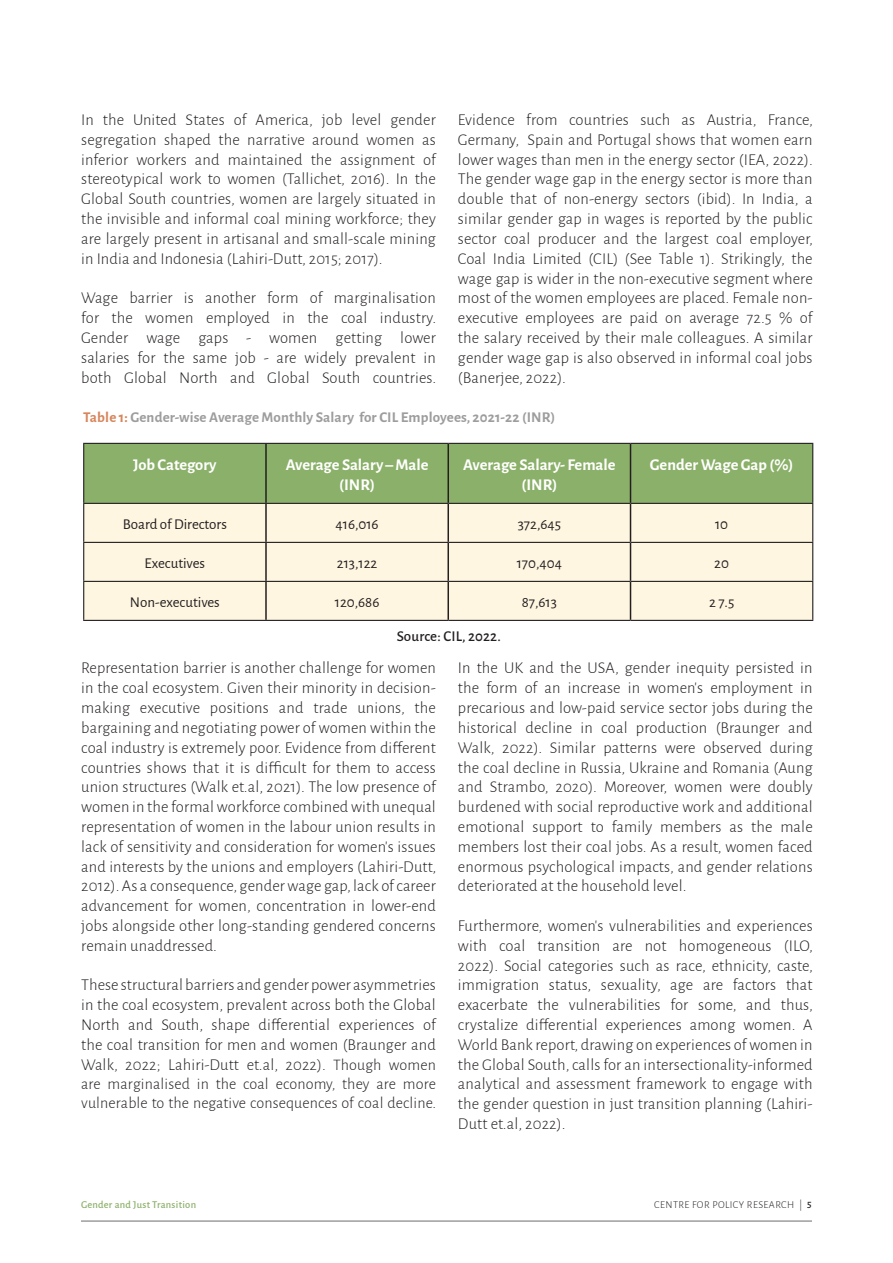
<style>
.page{position:relative;width:893px;height:1263px;background:#fff}
.page>*{position:absolute;margin:0;border:0;box-sizing:border-box;transform-origin:0 0}
.t1{font:300 16.5px/19.8px "Alegreya Sans";letter-spacing:.01em;color:#231f20;text-align:justify}
.t2{font:700 16.5px/19.8px "Alegreya Sans";color:#fff;text-align:center}
.t3{font:300 16.05px/19.2px "Alegreya Sans";letter-spacing:.01em;color:#231f20}
.t4{font:15px "Alegreya Sans";color:#231f20}
.t5{font:700 15px "Alegreya Sans";letter-spacing:.01em;color:#9d9d9e}
.t6{font:500 15px "Alegreya Sans";letter-spacing:.01em;color:#231f20}
.t7{font:300 10.5px "Alegreya Sans";letter-spacing:.04em;color:#231f20}
.t8{font:500 10.5px "Alegreya Sans";letter-spacing:.025em;color:#8bb069}
.s1{color:#d7865b}
.s2{font-size:16.05px}
.s3{font-weight:500}
</style>
<div class="page">
<div style="left:84px;top:444px;width:728px;height:59px;background:#8bb069"></div>
<div style="left:84px;top:504px;width:728px;height:116px;background:#fef6e1"></div>
<hr style="left:265px;top:444px;width:2px;height:59px;background:#231f20">
<hr style="left:447px;top:444px;width:2px;height:59px;background:#231f20">
<hr style="left:630px;top:444px;width:1px;height:59px;background:#231f20">
<hr style="left:265px;top:504px;width:2px;height:38px;background:#231f20">
<hr style="left:447px;top:504px;width:2px;height:38px;background:#231f20">
<hr style="left:630px;top:504px;width:1px;height:38px;background:#231f20">
<hr style="left:265px;top:543px;width:2px;height:38px;background:#231f20">
<hr style="left:447px;top:543px;width:2px;height:38px;background:#231f20">
<hr style="left:630px;top:543px;width:1px;height:38px;background:#231f20">
<hr style="left:265px;top:582px;width:2px;height:38px;background:#231f20">
<hr style="left:447px;top:582px;width:2px;height:38px;background:#231f20">
<hr style="left:630px;top:582px;width:1px;height:38px;background:#231f20">
<hr style="left:83px;top:443px;width:183px;height:1px;background:#231f20">
<hr style="left:83px;top:444px;width:1px;height:59px;background:#231f20">
<hr style="left:266px;top:443px;width:182px;height:1px;background:#231f20">
<hr style="left:448px;top:443px;width:182px;height:1px;background:#231f20">
<hr style="left:630px;top:443px;width:183px;height:1px;background:#231f20">
<hr style="left:812px;top:444px;width:1px;height:59px;background:#231f20">
<hr style="left:83px;top:503px;width:183px;height:1px;background:#231f20">
<hr style="left:83px;top:504px;width:1px;height:38px;background:#231f20">
<hr style="left:266px;top:503px;width:182px;height:1px;background:#231f20">
<hr style="left:448px;top:503px;width:182px;height:1px;background:#231f20">
<hr style="left:630px;top:503px;width:183px;height:1px;background:#231f20">
<hr style="left:812px;top:504px;width:1px;height:38px;background:#231f20">
<hr style="left:83px;top:542px;width:183px;height:1px;background:#231f20">
<hr style="left:83px;top:543px;width:1px;height:38px;background:#231f20">
<hr style="left:266px;top:542px;width:182px;height:1px;background:#231f20">
<hr style="left:448px;top:542px;width:182px;height:1px;background:#231f20">
<hr style="left:630px;top:542px;width:183px;height:1px;background:#231f20">
<hr style="left:812px;top:543px;width:1px;height:38px;background:#231f20">
<hr style="left:83px;top:581px;width:183px;height:1px;background:#231f20">
<hr style="left:83px;top:582px;width:1px;height:38px;background:#231f20">
<hr style="left:266px;top:581px;width:182px;height:1px;background:#231f20">
<hr style="left:448px;top:581px;width:182px;height:1px;background:#231f20">
<hr style="left:630px;top:581px;width:183px;height:1px;background:#231f20">
<hr style="left:812px;top:582px;width:1px;height:38px;background:#231f20">
<hr style="left:83px;top:620px;width:183px;height:1px;background:#231f20">
<hr style="left:266px;top:620px;width:182px;height:1px;background:#231f20">
<hr style="left:448px;top:620px;width:182px;height:1px;background:#231f20">
<hr style="left:630px;top:620px;width:183px;height:1px;background:#231f20">
<hr style="left:81px;top:1220px;width:731px;height:2px;background:#9d9d9e">
<p class="t1" style="left:81px;top:109px;width:356px">In the United States of America, job level gender segregation shaped the narrative around women as inferior workers and maintained the assignment of stereotypical work to women (Tallichet, 2016). In the Global South countries, women are largely situated in the invisible and informal coal mining workforce; they are largely present in artisanal and small-scale mining in India and Indonesia (Lahiri-Dutt, 2015; 2017).</p>
<p class="t1" style="left:81px;top:288px;width:357px">Wage barrier is another form of marginalisation for the women employed in the coal industry.<br>Gender wage gaps - women getting lower salaries for the same job - are widely prevalent in both Global North and Global South countries.</p>
<p class="t1" style="left:458px;top:109px;width:357px">Evidence from countries such as Austria, France, Germany, Spain and Portugal shows that women earn lower wages than men in the energy sector (IEA, 2022).<br>The gender wage gap in the energy sector is more than double that of non-energy sectors (ibid). In India, a similar gender gap in wages is reported by the public sector coal producer and the largest coal employer, Coal India Limited (CIL) (See Table 1). Strikingly, the wage gap is wider in the non-executive segment where most of the women employees are placed. Female non&shy;executive employees are paid on average 72.5 % of the salary received by their male colleagues. A similar gender wage gap is also observed in informal coal jobs (Banerjee, 2022).</p>
<p class="t5" style="left:83px;top:406px;width:474px"><span class="s1">Table 1:</span> Gender-wise Average Monthly Salary for CIL Employees, 2021-22 (INR)</p>
<p class="t2" style="left:133px;top:454px;width:85px">Job Category</p>
<p class="t2" style="left:286px;top:454px;width:144px">Average Salary – Male (INR)</p>
<p class="t2" style="left:463px;top:454px;width:154px">Average Salary- Female (INR)</p>
<p class="t2" style="left:650px;top:454px;width:145px">Gender Wage Gap (%)</p>
<p class="t4" style="left:123px;top:514px;width:106px">Board of Directors</p>
<p class="t4" style="left:336px;top:514px;width:44px">416,016</p>
<p class="t4" style="left:518px;top:514px;width:45px">372,645</p>
<p class="t4" style="left:715px;top:514px;width:15px">10</p>
<p class="t4" style="left:145px;top:553px;width:62px">Executives</p>
<p class="t4" style="left:337px;top:553px;width:42px">213,122</p>
<p class="t4" style="left:517px;top:553px;width:47px">170,404</p>
<p class="t4" style="left:714px;top:553px;width:16px">20</p>
<p class="t4" style="left:130px;top:592px;width:91px">Non-executives</p>
<p class="t4" style="left:335px;top:592px;width:46px">120,686</p>
<p class="t4" style="left:522px;top:592px;width:37px">87,613</p>
<p class="t4" style="left:709px;top:592px;width:27px">2 7.5</p>
<p class="t6" style="left:397px;top:625px;width:105px">Source: CIL, 2022.</p>
<p class="t1" style="left:81px;top:658px;width:357px">Representation barrier is another challenge for women in the coal ecosystem. Given their minority in decision&shy;making executive positions and trade unions, the bargaining and negotiating power of women within the coal industry is extremely poor. Evidence from different countries shows that it is difficult for them to access union structures (Walk et.al, 2021). The low presence of women in the formal workforce combined with unequal representation of women in the labour union results in lack of sensitivity and consideration for women’s issues and interests by the unions and employers (Lahiri-Dutt, 2012). As a consequence, gender wage gap, lack of career advancement for women, concentration in lower-end jobs alongside other long-standing gendered concerns remain unaddressed.</p>
<p class="t1" style="left:81px;top:975px;width:356px">These structural barriers and gender power asymmetries in the coal ecosystem, prevalent across both the Global North and South, shape differential experiences of the coal transition for men and women (Braunger and Walk, 2022; Lahiri-Dutt et.al, 2022). <span class="s2">Though women</span></p>
<p class="t3" style="left:81px;top:1073px;width:357px">are marginalised in the coal economy, they are more vulnerable to the negative consequences of coal decline.</p>
<p class="t1" style="left:458px;top:658px;width:356px">In the UK and the USA, gender inequity persisted in the form of an increase in women’s employment in precarious and low-paid service sector jobs during the historical decline in coal production (Braunger and Walk, 2022). Similar patterns were observed during the coal decline in Russia, Ukraine and Romania (Aung and Strambo, 2020). Moreover, women were doubly burdened with social reproductive work and additional emotional support to family members as the male members lost their coal jobs. As a result, women faced enormous psychological impacts, and gender relations deteriorated at the household level.</p>
<p class="t1" style="left:458px;top:915px;width:356px">Furthermore, women’s vulnerabilities and experiences with coal transition are not homogeneous (ILO, 2022). Social categories such as race, ethnicity, caste, immigration status, sexuality, age are factors that exacerbate the vulnerabilities for some, and thus, crystalize differential experiences among women. A World Bank report, drawing on experiences of women in the Global South, calls for an intersectionality-informed analytical and assessment framework to engage with the gender question in just transition planning (Lahiri-Dutt et.al, 2022).</p>
<p class="t8" style="left:81px;top:1197px;width:117px">Gender and Just Transition</p>
<p class="t7" style="left:654px;top:1198px;width:159px">CENTRE FOR POLICY RESEARCH | <span class="s3">5</span></p>
</div>
